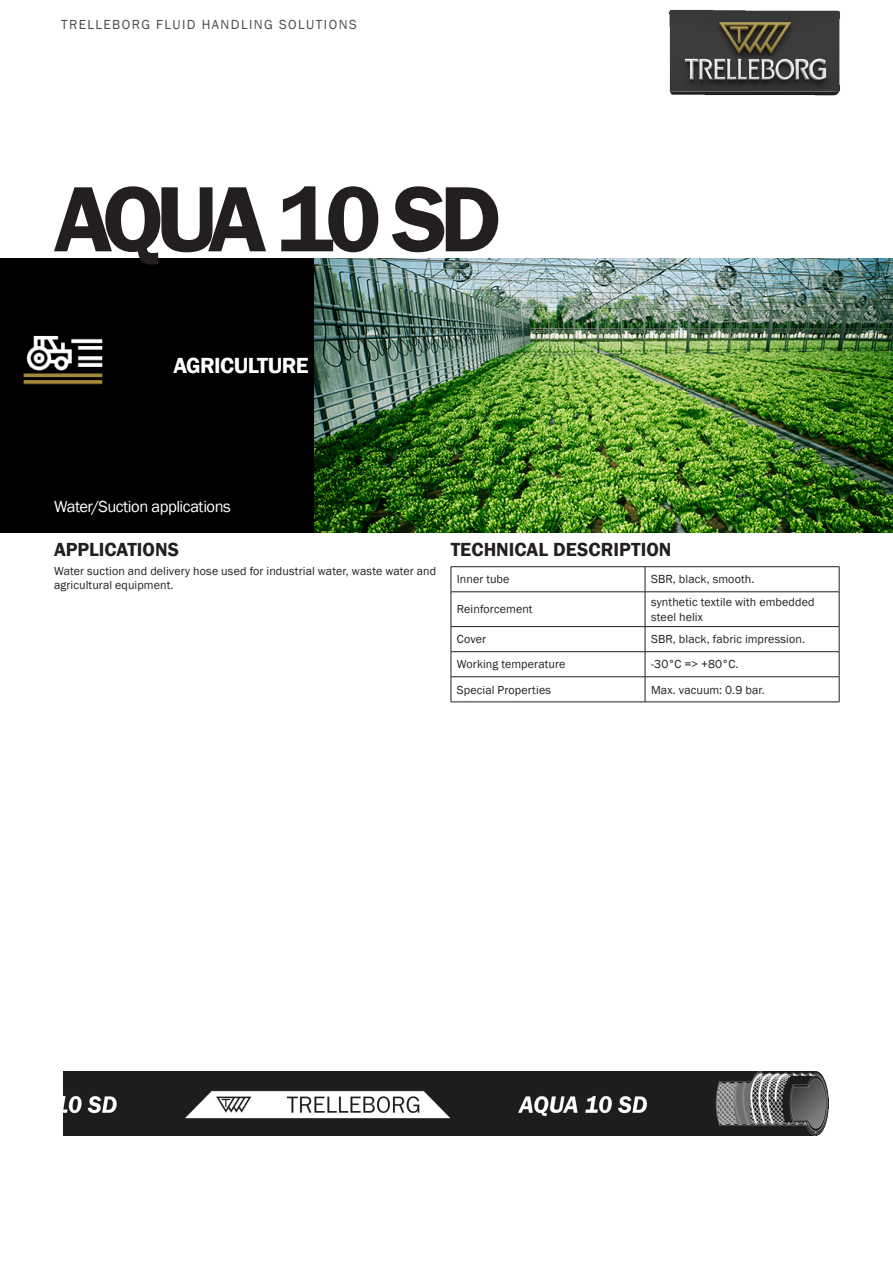
<style>
.page{position:relative;width:893px;height:1263px;background:#fff}
.page>*{position:absolute;margin:0;border:0;box-sizing:border-box;transform-origin:0 0}
._002_PRODUCT_NAME_1{font:600 96px "Franklin Gothic";letter-spacing:-.09em;color:#231f20}
._004_MARKET_SEGMENT{font:600 22.5px "Franklin Gothic";letter-spacing:-.025em;color:#fff}
.Title_Bold{font:600 19.5px "Franklin Gothic";color:#231f20}
._005_APPLICATION{font:16.5px "Franklin Gothic";letter-spacing:-.03em;color:#fff}
.t1{font:13.5px "Franklin Gothic";letter-spacing:.105em;color:#231f20}
.TableBody{font:12px/14.4px "Franklin Gothic";letter-spacing:.01em;color:#231f20}
.Text_8_PT{font:12px/14.4px "Franklin Gothic";letter-spacing:.01em;color:#231f20}
</style>
<div class="page">
<div style="left:0;top:258px;width:315px;height:275px;background:#000"></div>
<img style="left:668px;top:9px;width:172px;height:87px">
<hr style="left:451px;top:566px;width:194px;height:1px;background:#231f20">
<svg style="left:451px;top:567px;width:1px;height:24px"></svg>
<hr style="left:645px;top:566px;width:194px;height:1px;background:#231f20">
<svg style="left:645px;top:567px;width:1px;height:24px"></svg>
<svg style="left:839px;top:567px;width:1px;height:25px"></svg>
<hr style="left:451px;top:591px;width:194px;height:1px;background:#231f20">
<hr style="left:451px;top:592px;width:1px;height:34px;background:#231f20">
<hr style="left:645px;top:591px;width:194px;height:1px;background:#231f20">
<hr style="left:645px;top:592px;width:1px;height:34px;background:#231f20">
<hr style="left:839px;top:592px;width:1px;height:34px;background:#231f20">
<hr style="left:451px;top:626px;width:194px;height:1px;background:#231f20">
<hr style="left:645px;top:626px;width:194px;height:1px;background:#231f20">
<hr style="left:451px;top:651px;width:194px;height:1px;background:#231f20">
<hr style="left:645px;top:651px;width:194px;height:1px;background:#231f20">
<hr style="left:451px;top:676px;width:194px;height:1px;background:#231f20">
<svg style="left:451px;top:627px;width:1px;height:75px"></svg>
<hr style="left:645px;top:676px;width:194px;height:1px;background:#231f20">
<svg style="left:645px;top:627px;width:1px;height:75px"></svg>
<svg style="left:839px;top:627px;width:1px;height:75px"></svg>
<hr style="left:451px;top:702px;width:194px;height:1px;background:#231f20">
<hr style="left:645px;top:702px;width:194px;height:1px;background:#231f20">
<img style="left:64px;top:1072px;width:765px;height:64px">
<img style="left:315px;top:258px;width:578px;height:275px">
<p class="t1" style="left:61px;top:16px;width:297px">TRELLEBORG FLUID HANDLING SOLUTIONS</p>
<p class="_002_PRODUCT_NAME_1" style="left:54px;top:160px;width:449px">AQUA 10 SD</p>
<p class="_004_MARKET_SEGMENT" style="left:174px;top:351px;width:137px">AGRICULTURE</p>
<p class="_005_APPLICATION" style="left:54px;top:496px;width:178px">Water/Suction applications</p>
<p class="Title_Bold" style="left:54px;top:538px;width:127px">APPLICATIONS</p>
<p class="Text_8_PT" style="left:54px;top:564px;width:384px">Water suction and delivery hose used for industrial water, waste water and agricultural equipment.</p>
<p class="Title_Bold" style="left:451px;top:538px;width:222px">TECHNICAL DESCRIPTION</p>
<p class="TableBody" style="left:457px;top:572px;width:54px">Inner tube</p>
<p class="TableBody" style="left:651px;top:572px;width:105px">SBR, black, smooth.</p>
<p class="TableBody" style="left:457px;top:602px;width:77px">Reinforcement</p>
<p class="TableBody" style="left:651px;top:595px;width:165px">synthetic textile with embedded steel helix</p>
<p class="TableBody" style="left:457px;top:632px;width:31px">Cover</p>
<p class="TableBody" style="left:651px;top:632px;width:156px">SBR, black, fabric impression.</p>
<p class="TableBody" style="left:457px;top:657px;width:110px">Working temperature</p>
<p class="TableBody" style="left:651px;top:657px;width:89px">-30°C =&gt; +80°C.</p>
<p class="TableBody" style="left:457px;top:683px;width:96px">Special Properties</p>
<p class="TableBody" style="left:651px;top:683px;width:115px">Max. vacuum: 0.9 bar.</p>
</div>
